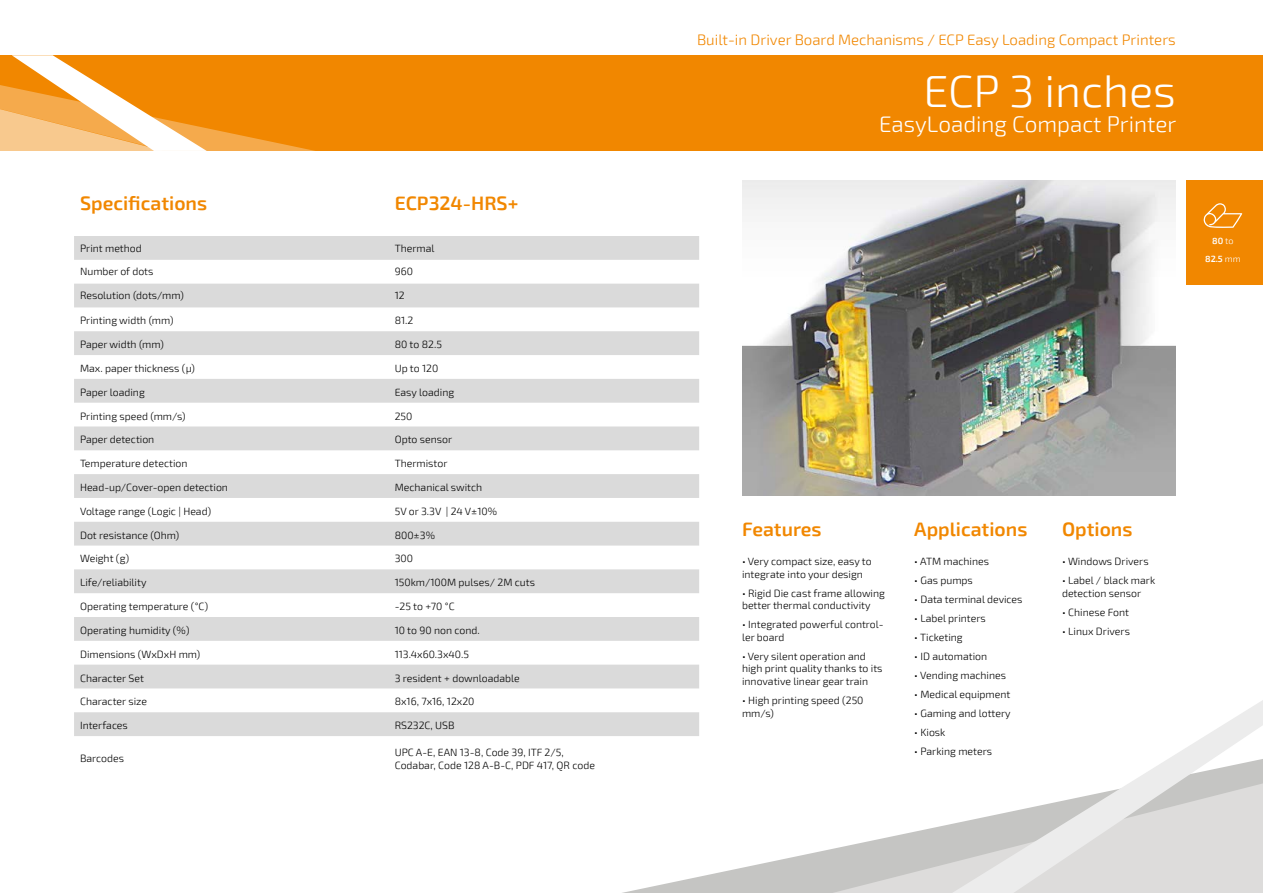
<style>
.page{position:relative;width:1263px;height:893px;background:#fff}
.page>*{position:absolute;margin:0;border:0;box-sizing:border-box;transform-origin:0 0}
.t1{font:300 45px "Exo 2";color:#fff}
.t2{font:300 22.5px "Exo 2";color:#fff}
.t3{font:600 19.5px "Exo 2";color:#f18700}
.t4{font:300 15px "Exo 2";color:#f18700}
.t5{font:300 10.5px/12.6px "Exo 2";color:#000}
.t6{font:600 9px/17.2px "Exo 2";color:#fff;text-align:center}
.s1{font-weight:300}
</style>
<div class="page">
<svg style="left:622px;top:827px;width:313px;height:66px"></svg>
<svg style="left:935px;top:700px;width:328px;height:193px"></svg>
<div style="left:0;top:55px;width:1263px;height:96px;background:#f18700"></div>
<svg style="left:0;top:55px;width:315px;height:96px"></svg>
<img style="left:742px;top:181px;width:434px;height:314px">
<svg style="left:74px;top:236px;width:625px;height:500px;fill:#dadada"></svg>
<div style="left:1186px;top:181px;width:77px;height:104px;background:#f18700"></div>
<svg style="left:1203px;top:203px;width:39px;height:25px"></svg>
<h3 class="t3" style="left:80px;top:191px;width:129px">Specifications</h3>
<h3 class="t3" style="left:395px;top:191px;width:125px">ECP324-HRS+</h3>
<p class="t5" style="left:80px;top:242px;width:63px">Print method</p>
<p class="t5" style="left:395px;top:242px;width:41px">Thermal</p>
<p class="t5" style="left:80px;top:266px;width:75px">Number of dots</p>
<p class="t5" style="left:395px;top:266px;width:20px">960</p>
<p class="t5" style="left:80px;top:289px;width:105px">Resolution (dots/mm)</p>
<p class="t5" style="left:395px;top:289px;width:11px">12</p>
<p class="t5" style="left:80px;top:314px;width:95px">Printing width (mm)</p>
<p class="t5" style="left:395px;top:314px;width:20px">81.2</p>
<p class="t5" style="left:80px;top:338px;width:85px">Paper width (mm)</p>
<p class="t5" style="left:395px;top:338px;width:49px">80 to 82.5</p>
<p class="t5" style="left:80px;top:362px;width:117px">Max. paper thickness (µ)</p>
<p class="t5" style="left:395px;top:362px;width:45px">Up to 120</p>
<p class="t5" style="left:80px;top:386px;width:66px">Paper loading</p>
<p class="t5" style="left:395px;top:386px;width:61px">Easy loading</p>
<p class="t5" style="left:80px;top:410px;width:107px">Printing speed (mm/s)</p>
<p class="t5" style="left:395px;top:410px;width:19px">250</p>
<p class="t5" style="left:80px;top:434px;width:76px">Paper detection</p>
<p class="t5" style="left:395px;top:434px;width:59px">Opto sensor</p>
<p class="t5" style="left:80px;top:457px;width:109px">Temperature detection</p>
<p class="t5" style="left:395px;top:457px;width:54px">Thermistor</p>
<p class="t5" style="left:80px;top:481px;width:149px">Head-up/Cover-open detection</p>
<p class="t5" style="left:395px;top:481px;width:89px">Mechanical switch</p>
<p class="t5" style="left:80px;top:505px;width:133px">Voltage range (Logic | Head)</p>
<p class="t5" style="left:395px;top:505px;width:104px">5V or 3.3V | 24 V±10%</p>
<p class="t5" style="left:80px;top:529px;width:101px">Dot resistance (Ohm)</p>
<p class="t5" style="left:395px;top:529px;width:42px">800±3%</p>
<p class="t5" style="left:80px;top:553px;width:51px">Weight (g)</p>
<p class="t5" style="left:395px;top:553px;width:20px">300</p>
<p class="t5" style="left:80px;top:576px;width:68px">Life/reliability</p>
<p class="t5" style="left:395px;top:576px;width:142px">150km/100M pulses/ 2M cuts</p>
<p class="t5" style="left:80px;top:600px;width:130px">Operating temperature (°C)</p>
<p class="t5" style="left:395px;top:600px;width:62px">-25 to +70 °C</p>
<p class="t5" style="left:80px;top:624px;width:111px">Operating humidity (%)</p>
<p class="t5" style="left:395px;top:624px;width:87px">10 to 90 non cond.</p>
<p class="t5" style="left:80px;top:648px;width:122px">Dimensions (WxDxH mm)</p>
<p class="t5" style="left:395px;top:648px;width:76px">113.4x60.3x40.5</p>
<p class="t5" style="left:80px;top:672px;width:65px">Character Set</p>
<p class="t5" style="left:395px;top:672px;width:127px">3 resident + downloadable</p>
<p class="t5" style="left:80px;top:696px;width:69px">Character size</p>
<p class="t5" style="left:395px;top:696px;width:81px">8x16, 7x16, 12x20</p>
<p class="t5" style="left:80px;top:719px;width:49px">Interfaces</p>
<p class="t5" style="left:395px;top:719px;width:61px">RS232C, USB</p>
<p class="t5" style="left:80px;top:753px;width:45px">Barcodes</p>
<p class="t5" style="left:395px;top:746px;width:202px">UPC A-E, EAN 13-8, Code 39, ITF 2/5,<br>Codabar, Code 128 A-B-C, PDF 417, QR code</p>
<h3 class="t4" style="left:697px;top:31px;width:480px">Built-in Driver Board Mechanisms / ECP Easy Loading Compact Printers</h3>
<h1 class="t1" style="left:923px;top:65px;width:254px">ECP 3 inches</h1>
<h2 class="t2" style="left:879px;top:111px;width:299px">EasyLoading Compact Printer</h2>
<p class="t6" style="left:1205px;top:233px;width:37px">80 <span class="s1">to<br></span>82.5 <span class="s1">mm</span></p>
<h3 class="t3" style="left:742px;top:517px;width:81px">Features</h3>
<p class="t5" style="left:742px;top:555px;width:131px">• Very compact size, easy to integrate into your design</p>
<p class="t5" style="left:742px;top:587px;width:144px">• Rigid Die cast frame allowing better thermal conductivity</p>
<p class="t5" style="left:742px;top:618px;width:143px">• Integrated powerful control&shy;ler board</p>
<p class="t5" style="left:742px;top:650px;width:142px">• Very silent operation and high print quality thanks to its innovative linear gear train</p>
<p class="t5" style="left:742px;top:694px;width:123px">• High printing speed (250 mm/s)</p>
<h3 class="t3" style="left:914px;top:517px;width:115px">Applications</h3>
<p class="t5" style="left:914px;top:555px;width:76px">• ATM machines</p>
<p class="t5" style="left:914px;top:574px;width:60px">• Gas pumps</p>
<p class="t5" style="left:914px;top:593px;width:110px">• Data terminal devices</p>
<p class="t5" style="left:914px;top:612px;width:73px">• Label printers</p>
<p class="t5" style="left:914px;top:631px;width:50px">• Ticketing</p>
<p class="t5" style="left:914px;top:650px;width:74px">• ID automation</p>
<p class="t5" style="left:914px;top:669px;width:93px">• Vending machines</p>
<p class="t5" style="left:914px;top:688px;width:98px">• Medical equipment</p>
<p class="t5" style="left:914px;top:707px;width:98px">• Gaming and lottery</p>
<p class="t5" style="left:914px;top:726px;width:33px">• Kiosk</p>
<p class="t5" style="left:914px;top:745px;width:79px">• Parking meters</p>
<h3 class="t3" style="left:1062px;top:517px;width:72px">Options</h3>
<p class="t5" style="left:1062px;top:555px;width:88px">• Windows Drivers</p>
<p class="t5" style="left:1062px;top:574px;width:95px">• Label / black mark detection sensor</p>
<p class="t5" style="left:1062px;top:606px;width:68px">• Chinese Font</p>
<p class="t5" style="left:1062px;top:625px;width:69px">• Linux Drivers</p>
</div>
